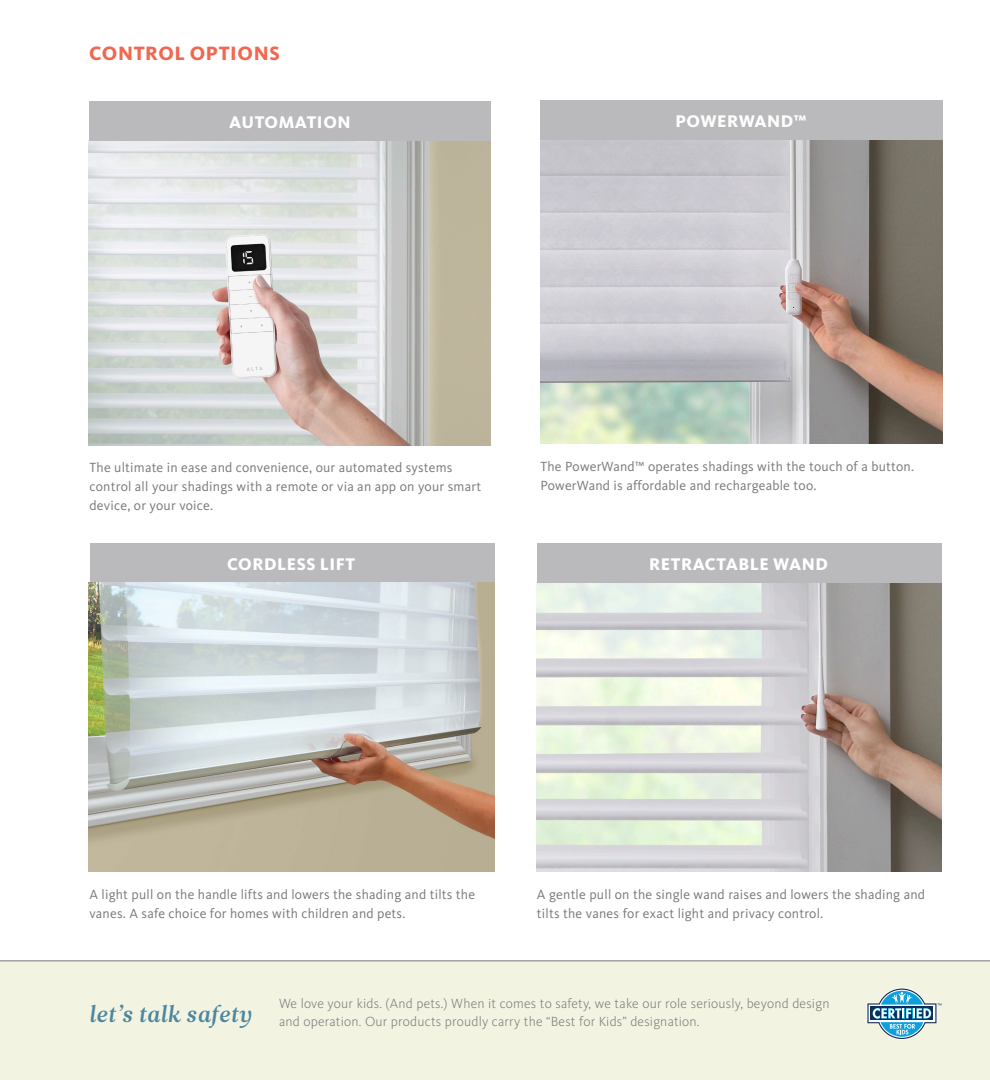
<style>
.page{position:relative;width:990px;height:1080px;background:#fff}
.page>*{position:absolute;margin:0;border:0;box-sizing:border-box;transform-origin:0 0}
.Callout_Title{font:22.5px "Leitura News Italic 3";letter-spacing:.015em;color:#4b87a0}
.TECH_AHead{font:800 20px "Kievit OT";letter-spacing:.03em;color:#f06852}
.TECH_PANEL{font:800 17.5px "Kievit OT";letter-spacing:.03em;color:#fff}
.TECH_TEXT{font:13.75px/18.8px "Kievit OT";letter-spacing:.015em;color:#77777a}
.Callout_Text{font:300 13.75px/18.8px "Kievit OT";letter-spacing:.015em;color:#77777a}
</style>
<div class="page">
<div style="left:0;top:962px;width:990px;height:118px;background:#f3f3e1"></div>
<img style="left:89px;top:141px;width:402px;height:304px">
<div style="left:89px;top:101px;width:402px;height:40px;background:#bab9bb"></div>
<div style="left:90px;top:543px;width:405px;height:40px;background:#bab9bb"></div>
<img style="left:89px;top:583px;width:406px;height:289px">
<img style="left:540px;top:140px;width:403px;height:304px">
<div style="left:540px;top:100px;width:403px;height:40px;background:#bab9bb"></div>
<svg style="left:867px;top:988px;width:74px;height:52px"></svg>
<img style="left:537px;top:583px;width:405px;height:289px">
<div style="left:537px;top:543px;width:405px;height:40px;background:#bab9bb"></div>
<hr style="left:0;top:960px;width:990px;height:1px;background:#77777a">
<p class="TECH_AHead" style="left:89px;top:41px;width:192px">CONTROL OPTIONS</p>
<p class="TECH_PANEL" style="left:229px;top:111px;width:123px">AUTOMATION</p>
<p class="TECH_PANEL" style="left:675px;top:110px;width:132px">POWERWAND™</p>
<p class="TECH_TEXT" style="left:90px;top:458px;width:393px">The ultimate in ease and convenience, our automated systems control all your shadings with a remote or via an app on your smart device, or your voice.</p>
<p class="TECH_PANEL" style="left:227px;top:553px;width:129px">CORDLESS LIFT</p>
<p class="TECH_TEXT" style="left:540px;top:457px;width:375px">The PowerWand™ operates shadings with the touch of a button.<br>PowerWand is affordable and rechargeable too.</p>
<p class="TECH_PANEL" style="left:649px;top:553px;width:180px">RETRACTABLE WAND</p>
<p class="TECH_TEXT" style="left:89px;top:885px;width:387px">A light pull on the handle lifts and lowers the shading and tilts the vanes. A safe choice for homes with children and pets.</p>
<p class="TECH_TEXT" style="left:537px;top:885px;width:390px">A gentle pull on the single wand raises and lowers the shading and tilts the vanes for exact light and privacy control.</p>
<p class="Callout_Title" style="left:89px;top:1001px;width:164px">let’s talk safety</p>
<p class="Callout_Text" style="left:279px;top:994px;width:552px">We love your kids. (And pets.) When it comes to safety, we take our role seriously, beyond design and operation. Our products proudly carry the “Best for Kids” designation.</p>
</div>
